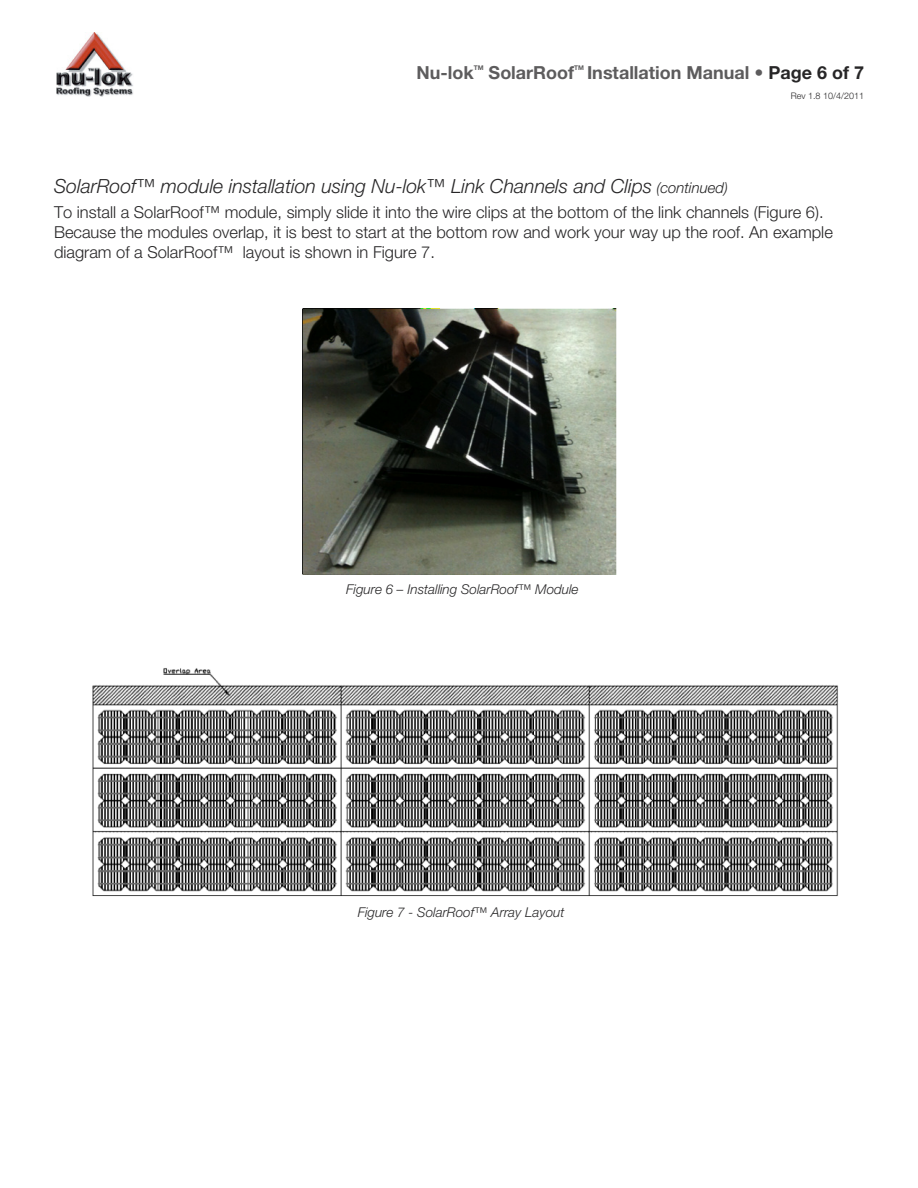
<style>
.page{position:relative;width:918px;height:1188px;background:#fff}
.page>*{position:absolute;margin:0;border:0;box-sizing:border-box;transform-origin:0 0}
.t1{font:italic 300 19.5px "Helvetica ISVT";color:#272627}
.t2{font:700 18px "Helvetica ISVT";color:#5d5c5d}
.t3{font:300 16.5px/20.2px "Helvetica ISVT";color:#272627}
.t4{font:italic 300 13.5px "Helvetica ISVT";color:#272627}
.t5{font:300 9px "Helvetica ISVT";color:#272627}
.t6{font:700 6.45px "Helvetica ISVT";color:#5d5c5d}
.s1{color:#272627}
.s2{font-size:15px}
</style>
<div class="page">
<img style="left:56px;top:32px;width:77px;height:64px">
<img style="left:302px;top:308px;width:314px;height:267px">
<img style="left:92px;top:668px;width:746px;height:229px">
<p class="t2" style="left:417px;top:66px;width:59px">Nu-lok</p>
<p class="t6" style="left:474px;top:66px;width:11px">TM</p>
<p class="t2" style="left:489px;top:66px;width:87px">SolarRoof</p>
<p class="t6" style="left:574px;top:66px;width:11px">TM</p>
<p class="t2" style="left:587px;top:66px;width:278px">Installation Manual • <span class="s1">Page 6 of 7</span></p>
<p class="t5" style="left:791px;top:93px;width:75px">Rev 1.8 10/4/2011</p>
<p class="t1" style="left:54px;top:179px;width:676px">SolarRoof™ module installation using Nu-lok™ Link Channels and Clips <span class="s2">(continued)</span></p>
<p class="t3" style="left:54px;top:203px;width:780px">To install a SolarRoof™ module, simply slide it into the wire clips at the bottom of the link channels (Figure 6).<br>Because the modules overlap, it is best to start at the bottom row and work your way up the roof. An example diagram of a SolarRoof™ layout is shown in Figure 7.</p>
<p class="t4" style="left:346px;top:584px;width:234px">Figure 6 – Installing SolarRoof™ Module</p>
<p class="t4" style="left:358px;top:908px;width:208px">Figure 7 - SolarRoof™ Array Layout</p>
</div>
